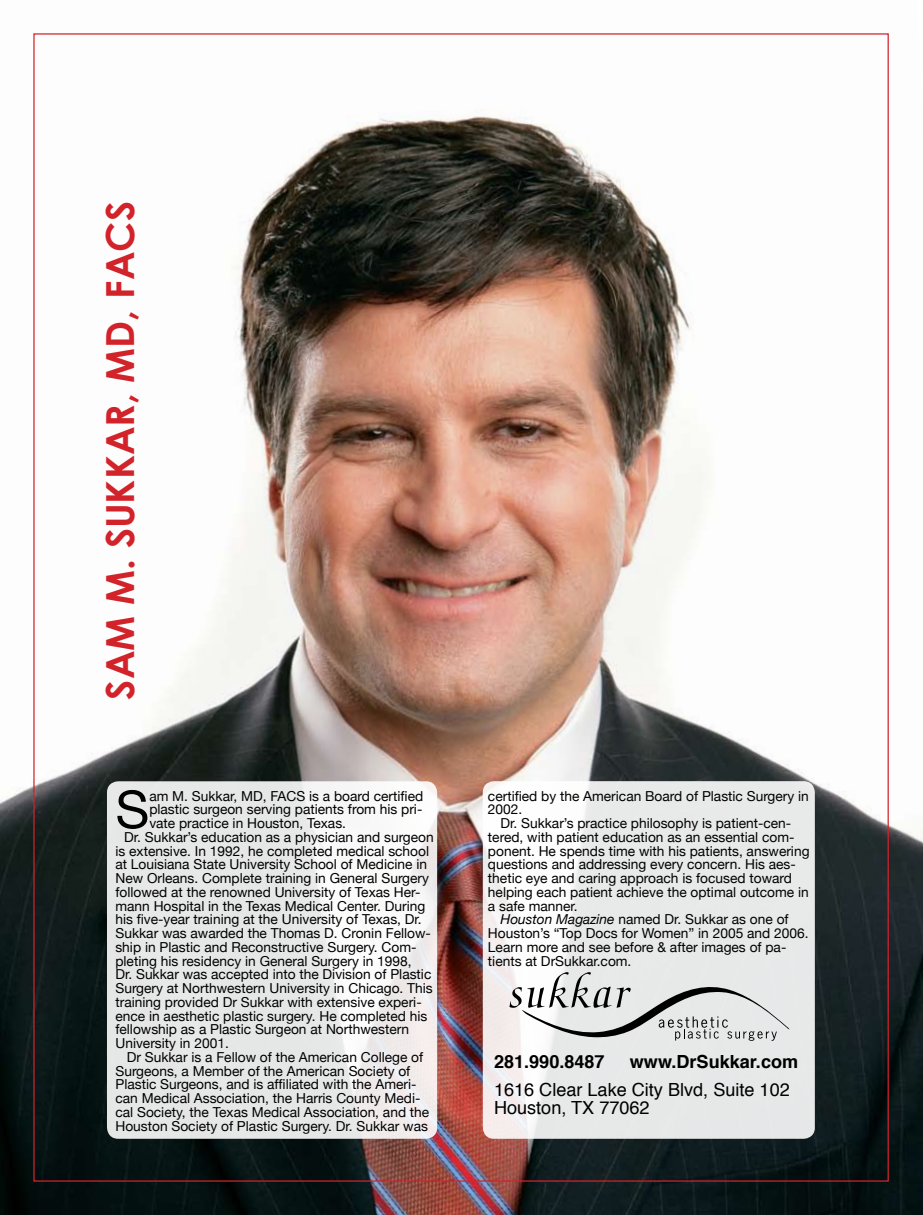
<style>
.page{position:relative;width:923px;height:1215px;background:#fff}
.page>*{position:absolute;margin:0;border:0;box-sizing:border-box;transform-origin:0 0}
.t1{font:52.25px "Helvetica Neue";color:#000}
.t2{font:700 38.75px "Century Gothic";color:#d2232a}
.t3{font:18.12px/18.1px "Helvetica";color:#000}
.t4{font:700 18.12px "Helvetica";color:#000}
.t5{font:13.75px/13.8px "Helvetica Neue";color:#000}
.s1{font-style:italic}
</style>
<div class="page">
<img style="left:0;top:33px;width:922px;height:1182px">
<div style="left:483px;top:781px;width:331px;height:358px;background:linear-gradient(to right,#f6f5f5,#e2e4e4);border-radius:11px"></div>
<div style="left:107px;top:781px;width:330px;height:358px;background:linear-gradient(to right,#e1e3e3,#f6f4f4);border-radius:11px"></div>
<svg style="left:509px;top:972px;width:281px;height:69px"></svg>
<h2 class="t2" style="left:91px;top:700px;width:500px;rotate:-90deg">SAM M. SUKKAR, MD, FACS</h2>
<h1 class="t1" style="left:115px;top:778px;width:35px">S</h1>
<p class="t5" style="left:149px;top:789px;width:275px">am M. Sukkar, MD, FACS is a board certified</p>
<p class="t5" style="left:149px;top:802px;width:274px">plastic surgeon serving patients from his pri-</p>
<p class="t5" style="left:149px;top:816px;width:198px">vate practice in Houston, Texas.</p>
<p class="t5" style="left:124px;top:830px;width:311px">Dr. Sukkar’s education as a physician and surgeon</p>
<p class="t5" style="left:115px;top:844px;width:315px">is extensive. In 1992, he completed medical school</p>
<p class="t5" style="left:115px;top:857px;width:313px">at Louisiana State University School of Medicine in</p>
<p class="t5" style="left:115px;top:871px;width:315px">New Orleans. Complete training in General Surgery</p>
<p class="t5" style="left:115px;top:885px;width:306px">followed at the renowned University of Texas Her-</p>
<p class="t5" style="left:115px;top:899px;width:311px">mann Hospital in the Texas Medical Center. During</p>
<p class="t5" style="left:115px;top:912px;width:308px">his five-year training at the University of Texas, Dr.</p>
<p class="t5" style="left:115px;top:926px;width:317px">Sukkar was awarded the Thomas D. Cronin Fellow-</p>
<p class="t5" style="left:115px;top:940px;width:302px">ship in Plastic and Reconstructive Surgery. Com-</p>
<p class="t5" style="left:115px;top:954px;width:298px">pleting his residency in General Surgery in 1998,</p>
<p class="t5" style="left:115px;top:967px;width:317px">Dr. Sukkar was accepted into the Division of Plastic</p>
<p class="t5" style="left:115px;top:981px;width:319px">Surgery at Northwestern University in Chicago. This</p>
<p class="t5" style="left:115px;top:995px;width:308px">training provided Dr Sukkar with extensive experi-</p>
<p class="t5" style="left:115px;top:1009px;width:313px">ence in aesthetic plastic surgery. He completed his</p>
<p class="t5" style="left:115px;top:1022px;width:295px">fellowship as a Plastic Surgeon at Northwestern</p>
<p class="t5" style="left:115px;top:1036px;width:115px">University in 2001.</p>
<p class="t5" style="left:127px;top:1050px;width:298px">Dr Sukkar is a Fellow of the American College of</p>
<p class="t5" style="left:115px;top:1064px;width:296px">Surgeons, a Member of the American Society of</p>
<p class="t5" style="left:115px;top:1077px;width:302px">Plastic Surgeons, and is affiliated with the Ameri-</p>
<p class="t5" style="left:115px;top:1091px;width:306px">can Medical Association, the Harris County Medi-</p>
<p class="t5" style="left:115px;top:1105px;width:315px">cal Society, the Texas Medical Association, and the</p>
<p class="t5" style="left:115px;top:1119px;width:314px">Houston Society of Plastic Surgery. Dr. Sukkar was</p>
<p class="t5" style="left:488px;top:789px;width:322px">certified by the American Board of Plastic Surgery in<br>2002.</p>
<p class="t5" style="left:500px;top:816px;width:292px">Dr. Sukkar’s practice philosophy is patient-cen-</p>
<p class="t5" style="left:488px;top:830px;width:308px">tered, with patient education as an essential com-</p>
<p class="t5" style="left:488px;top:844px;width:323px">ponent. He spends time with his patients, answering</p>
<p class="t5" style="left:488px;top:857px;width:309px">questions and addressing every concern. His aes-</p>
<p class="t5" style="left:488px;top:871px;width:305px">thetic eye and caring approach is focused toward</p>
<p class="t5" style="left:488px;top:885px;width:322px">helping each patient achieve the optimal outcome in</p>
<p class="t5" style="left:488px;top:899px;width:91px">a safe manner.</p>
<p class="t5" style="left:500px;top:912px;width:290px"><span class="s1">Houston Magazine</span> named Dr. Sukkar as one of</p>
<p class="t5" style="left:488px;top:926px;width:322px">Houston’s “Top Docs for Women” in 2005 and 2006.</p>
<p class="t5" style="left:488px;top:940px;width:300px">Learn more and see before &amp; after images of pa-</p>
<p class="t5" style="left:488px;top:954px;width:145px">tients at DrSukkar.com.</p>
<h3 class="t4" style="left:494px;top:1047px;width:112px">281.990.8487</h3>
<h3 class="t4" style="left:630px;top:1047px;width:170px">www.DrSukkar.com</h3>
<h3 class="t3" style="left:494px;top:1081px;width:297px">1616 Clear Lake City Blvd, Suite 102<br>Houston, TX 77062</h3>
</div>
